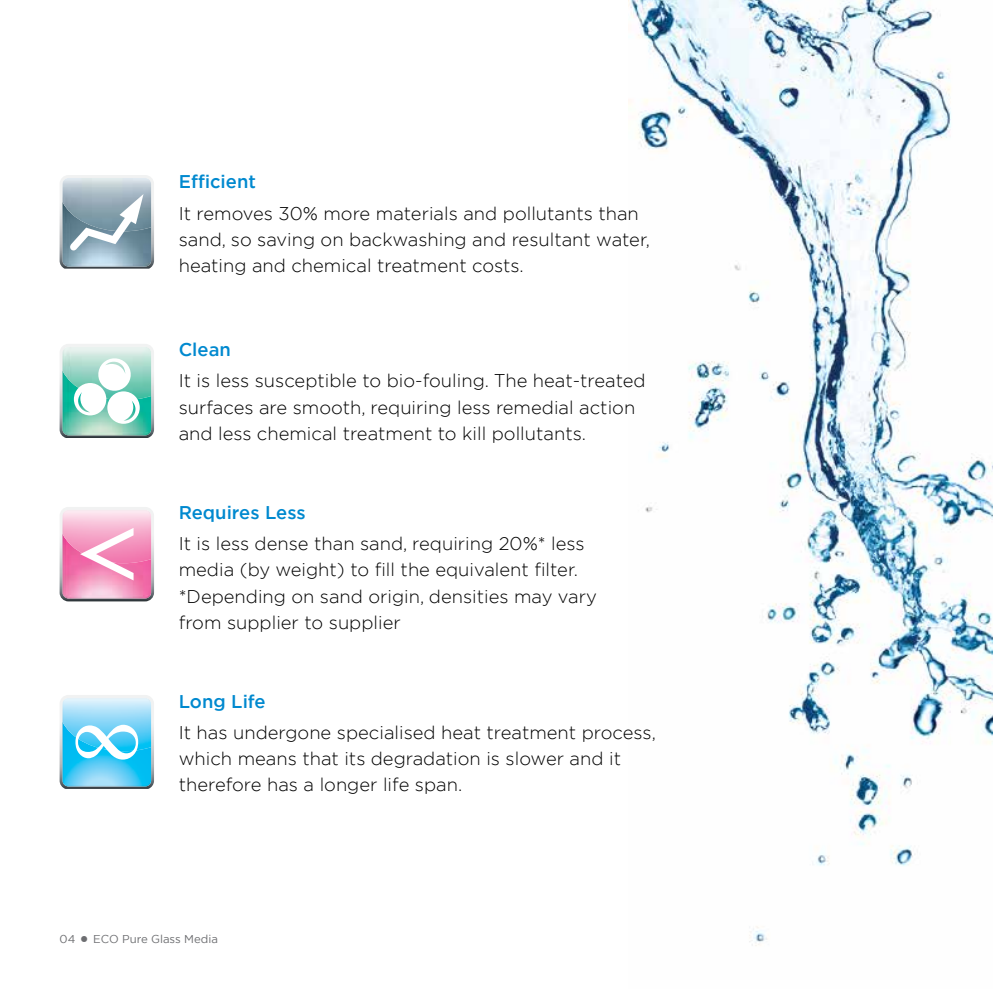
<style>
.page{position:relative;width:993px;height:993px;background:#fff}
.page>*{position:absolute;margin:0;border:0;box-sizing:border-box;transform-origin:0 0}
.t1{font:300 18.38px/26.2px "Gotham";color:#000}
.t2{font:500 18.38px "Gotham";color:#0089cf}
.t3{font:11.38px "Gotham";color:#6d6e71}
.s1{font-size:22.75px}
</style>
<div class="page">
<img style="left:628px;top:0;width:364px;height:946px">
<svg style="left:60px;top:344px;width:94px;height:94px"></svg>
<svg style="left:60px;top:507px;width:94px;height:94px;background:#eea8c7"></svg>
<svg style="left:60px;top:695px;width:94px;height:93px;background:#7dd4f2"></svg>
<svg style="left:60px;top:175px;width:94px;height:93px;background:#a1b5bf"></svg>
<p class="t2" style="left:179px;top:170px;width:79px">Efficient</p>
<p class="t1" style="left:179px;top:199px;width:472px">It removes 30% more materials and pollutants than sand, so saving on backwashing and resultant water, heating and chemical treatment costs.</p>
<p class="t2" style="left:179px;top:337px;width:54px">Clean</p>
<p class="t1" style="left:179px;top:367px;width:468px">It is less susceptible to bio-fouling. The heat-treated surfaces are smooth, requiring less remedial action and less chemical treatment to kill pollutants.</p>
<p class="t2" style="left:179px;top:500px;width:128px">Requires Less</p>
<p class="t1" style="left:179px;top:529px;width:419px">It is less dense than sand, requiring 20%* less media (by weight) to fill the equivalent filter. *Depending on sand origin, densities may vary from supplier to supplier</p>
<p class="t2" style="left:179px;top:688px;width:88px">Long Life</p>
<p class="t1" style="left:179px;top:718px;width:478px">It has undergone specialised heat treatment process, which means that its degradation is slower and it therefore has a longer life span.</p>
<p class="t3" style="left:60px;top:931px;width:160px">04 <span class="s1">•</span> ECO Pure Glass Media</p>
</div>
